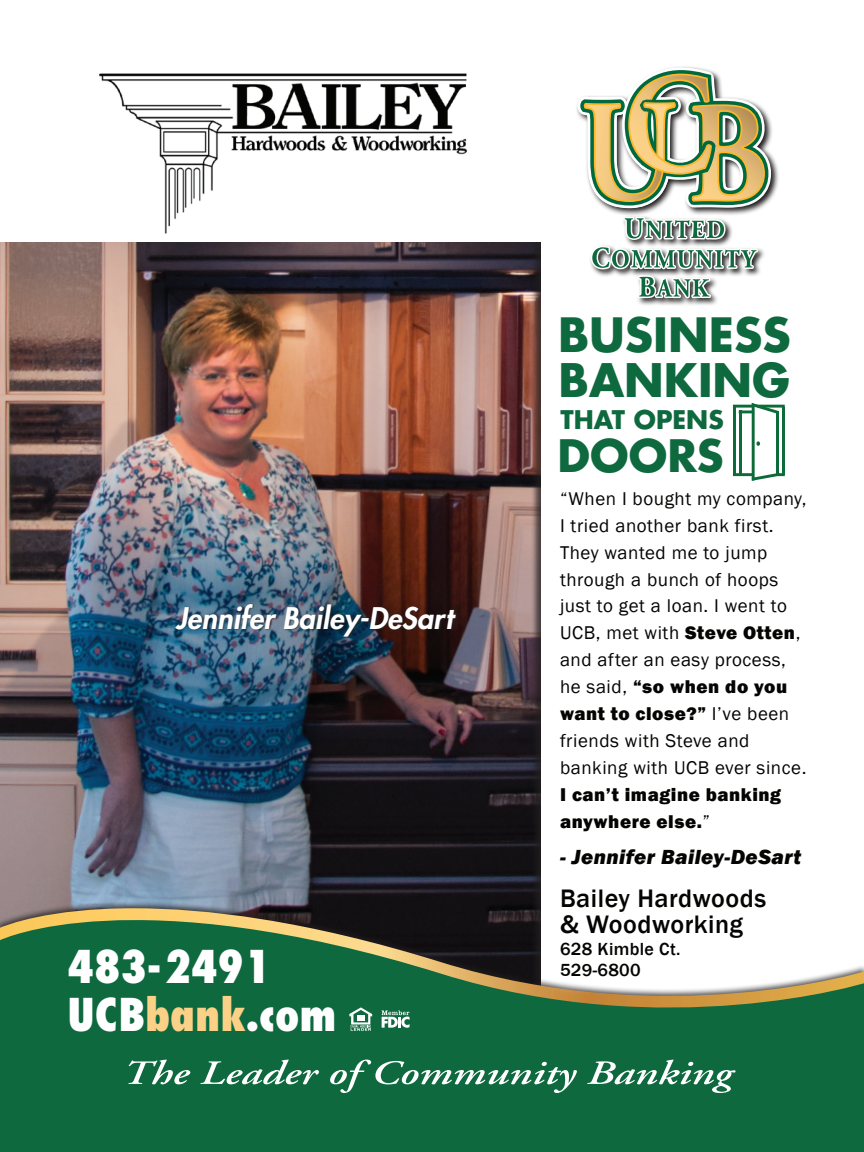
<style>
.page{position:relative;width:864px;height:1152px;background:#fff}
.page>*{position:absolute;margin:0;border:0;box-sizing:border-box;transform-origin:0 0}
.t1{font:700 46px "Futura Std";color:#0e693f}
.t2{font:700 45px "Futura Std";color:#0e693f}
.t3{font:800 condensed 44px/48px "Futura Std";color:#fff}
.t4{font:700 43.5px "Futura Std";color:#0e693f}
.t5{font:italic 800 29px "Futura Std";color:#fff}
.t6{font:500 26px/25px "Franklin Gothic";letter-spacing:.02em;color:#040503}
.t7{font:700 25px "Futura Std";color:#0e693f}
.t8{font:italic 800 21px "Franklin Gothic";letter-spacing:.02em;color:#040503}
.t9{font:19px/27px "Franklin Gothic";letter-spacing:.03em;color:#040503}
.t10{font:800 19px/27px "Franklin Gothic";letter-spacing:.03em;color:#040503}
.t11{font:500 18px/22px "Franklin Gothic";letter-spacing:.02em;color:#040503}
.s1{color:#fbd188}
.s2{font-weight:800}
.s3{font-weight:400}
</style>
<div class="page">
<img style="left:0;top:242px;width:531px;height:636px">
<svg style="left:0;top:878px;width:864px;height:274px;background:#246845"></svg>
<svg style="left:489px;top:103px;width:89px;height:657px"></svg>
<svg style="left:578px;top:66px;width:200px;height:228px"></svg>
<svg style="left:128px;top:1060px;width:62px;height:24px"></svg>
<svg style="left:200px;top:1060px;width:119px;height:24px"></svg>
<svg style="left:330px;top:1060px;width:247px;height:33px;background:#3d8664"></svg>
<svg style="left:587px;top:1060px;width:149px;height:33px"></svg>
<svg style="left:382px;top:1010px;width:28px;height:18px"></svg>
<svg style="left:349px;top:1007px;width:23px;height:24px"></svg>
<div style="left:538px;top:471px;width:288px;height:527px;background:#fff"></div>
<div style="left:175px;top:604px;width:284px;height:35px;background:#231f20;opacity:.75"></div>
<div style="left:538px;top:294px;width:274px;height:202px;background:#fff"></div>
<svg style="left:733px;top:403px;width:52px;height:78px"></svg>
<img style="left:99px;top:73px;width:396px;height:169px">
<h3 class="t5" style="left:176px;top:600px;width:279px">Jennifer Bailey-DeSart</h3>
<h3 class="t3" style="left:68px;top:942px;width:271px">483-2491<br>UCB<span class="s1">bank</span>.com</h3>
<h1 class="t1" style="left:558px;top:304px;width:234px">BUSINESS</h1>
<h2 class="t2" style="left:559px;top:350px;width:233px">BANKING</h2>
<h3 class="t7" style="left:561px;top:403px;width:165px">THAT OPENS</h3>
<h3 class="t4" style="left:557px;top:427px;width:168px">DOORS</h3>
<p class="t9" style="left:560px;top:485px;width:248px">“When I bought my company,<br>I tried another bank first.<br>They wanted me to jump through a bunch of hoops just to get a loan. I went to<br>UCB, met with <span class="s2">Steve Otten</span>, and after an easy process, he said, <span class="s2">“so when do you want to close?”</span> I’ve been friends with Steve and banking with UCB ever since.</p>
<p class="t10" style="left:560px;top:782px;width:223px">I can’t imagine banking anywhere else.<span class="s3">”</span></p>
<p class="t8" style="left:560px;top:843px;width:243px">- Jennifer Bailey-DeSart</p>
<h3 class="t6" style="left:560px;top:887px;width:208px">Bailey Hardwoods &amp; Woodworking</h3>
<p class="t11" style="left:560px;top:938px;width:122px">628 Kimble Ct.<br>529-6800</p>
</div>
